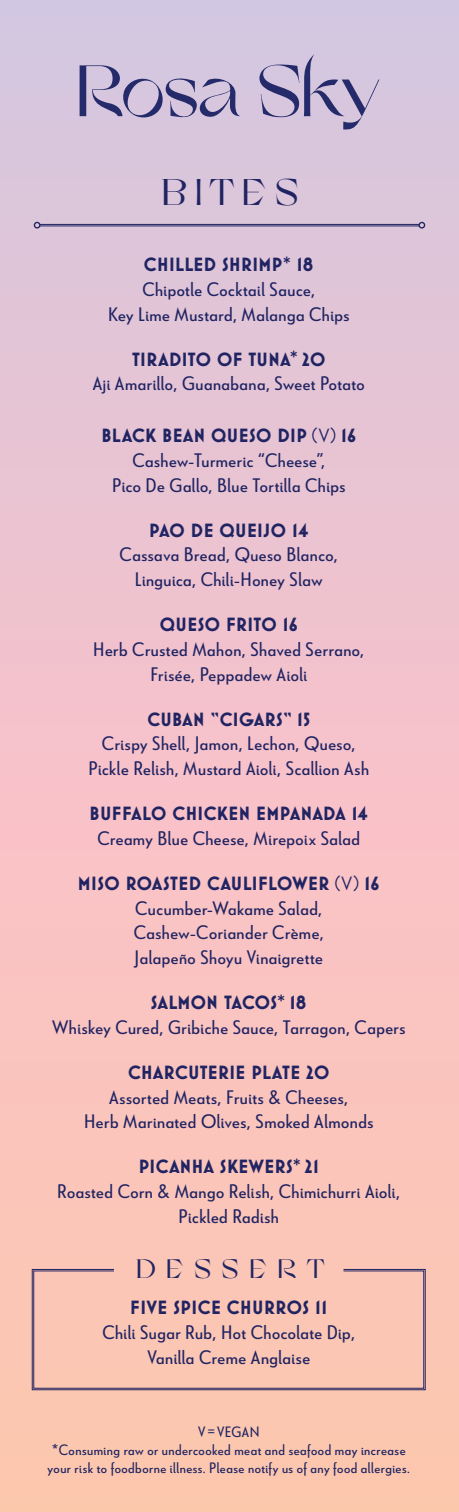
<style>
.page{position:relative;width:459px;height:1512px;background:#fff}
.page>*{position:absolute;margin:0;border:0;box-sizing:border-box;transform-origin:0 0}
.t1{font:37.5px "Grand Slang";letter-spacing:.17em;color:#202462}
.t2{font:27px "Grand Slang";letter-spacing:.355em;color:#202462}
.t3{font:19.5px/24.8px "Le Havre";letter-spacing:.025em;color:#202462;text-align:center}
.t4{font:700 19.5px/24.8px "Mostra Nuova";letter-spacing:.02em;color:#202462;text-align:center}
.t5{font:15px "Le Havre";letter-spacing:.03em;color:#202462}
.s1{font-family:"Mostra Nuova";font-weight:700}
.s2{font-family:"Mostra Nuova"}
.s3{font-weight:400}
.s4{font-family:"Le Havre";font-weight:400}
</style>
<div class="page">
<div style="left:0;top:0;width:459px;height:1512px;background:linear-gradient(to bottom,#dac4e2,#ffc5af)"></div>
<hr style="left:40px;top:226px;width:379px;height:1px;background:#202462">
<hr style="left:40px;top:224px;width:379px;height:1px;background:#202462">
<div style="left:419px;top:222px;width:6px;height:7px;border:1px solid #202462;border-radius:50%"></div>
<div style="left:34px;top:222px;width:7px;height:7px;border:1px solid #202462;border-radius:50%"></div>
<svg style="left:80px;top:65px;width:160px;height:55px;background:#b0a4c5"></svg>
<svg style="left:259px;top:54px;width:120px;height:76px;background:#b8acca"></svg>
<div style="left:32px;top:1269px;width:394px;height:122px;background:#fbc6b4"></div>
<p class="t1" style="left:160px;top:170px;width:140px">BITES</p>
<p class="t3" style="left:142px;top:252px;width:174px;text-align:left"><span class="s1">CHILLED SHRIMP</span><span class="s2">*</span> <span class="s1">18<br></span>Chipotle Cocktail Sauce,</p>
<p class="t3" style="left:108px;top:301px;width:243px">Key Lime Mustard, Malanga Chips</p>
<p class="t3" style="left:93px;top:346px;width:273px"><span class="s1">TIRADITO OF TUNA</span><span class="s2">*</span> <span class="s1">20<br></span>Aji Amarillo, Guanabana, Sweet Potato</p>
<p class="t3" style="left:101px;top:423px;width:256px"><span class="s1">BLACK BEAN QUESO DIP</span> <span class="s2">(V)</span> <span class="s1">16<br></span>Cashew-Turmeric “Cheese”,</p>
<p class="t3" style="left:112px;top:472px;width:235px">Pico De Gallo, Blue Tortilla Chips</p>
<p class="t3" style="left:120px;top:517px;width:220px"><span class="s1">PAO DE QUEIJO 14<br></span>Cassava Bread, Queso Blanco,<br>Linguica, Chili-Honey Slaw</p>
<p class="t3" style="left:93px;top:612px;width:273px"><span class="s1">QUESO FRITO 16<br></span>Herb Crusted Mahon, Shaved Serrano,</p>
<p class="t3" style="left:150px;top:661px;width:158px">Frisée, Peppadew Aioli</p>
<p class="t3" style="left:88px;top:706px;width:282px"><span class="s1">CUBAN “CIGARS“ 15<br></span>Crispy Shell, Jamon, Lechon, Queso,<br>Pickle Relish, Mustard Aioli, Scallion Ash</p>
<p class="t3" style="left:90px;top:801px;width:280px"><span class="s1">BUFFALO CHICKEN EMPANADA 14<br></span>Creamy Blue Cheese, Mirepoix Salad</p>
<p class="t4" style="left:78px;top:871px;width:303px">MISO ROASTED CAULIFLOWER <span class="s3">(V)</span> 16<br><span class="s4">Cucumber-Wakame Salad,</span></p>
<p class="t3" style="left:134px;top:920px;width:192px;text-align:left">Cashew-Coriander Crème,<br>Jalapeño Shoyu Vinaigrette</p>
<p class="t3" style="left:52px;top:990px;width:355px"><span class="s1">SALMON TACOS</span><span class="s2">*</span> <span class="s1">18<br></span>Whiskey Cured, Gribiche Sauce, Tarragon, Capers</p>
<p class="t3" style="left:109px;top:1059px;width:241px"><span class="s1">CHARCUTERIE PLATE 20<br></span>Assorted Meats, Fruits &amp; Cheeses,</p>
<p class="t3" style="left:84px;top:1109px;width:291px">Herb Marinated Olives, Smoked Almonds</p>
<p class="t3" style="left:57px;top:1154px;width:344px"><span class="s1">PICANHA SKEWERS</span><span class="s2">*</span> <span class="s1">21<br></span>Roasted Corn &amp; Mango Relish, Chimichurri Aioli,</p>
<p class="t3" style="left:178px;top:1203px;width:102px">Pickled Radish</p>
<p class="t2" style="left:135px;top:1254px;width:192px">DESSERT</p>
<p class="t3" style="left:102px;top:1295px;width:254px"><span class="s1">FIVE SPICE CHURROS 11<br></span>Chili Sugar Rub, Hot Chocolate Dip,</p>
<p class="t3" style="left:147px;top:1344px;width:164px">Vanilla Creme Anglaise</p>
<p class="t5" style="left:198px;top:1423px;width:63px">V = VEGAN</p>
<p class="t5" style="left:52px;top:1441px;width:355px">*Consuming raw or undercooked meat and seafood may increase</p>
<p class="t5" style="left:48px;top:1459px;width:364px">your risk to foodborne illness. Please notify us of any food allergies.</p>
</div>
